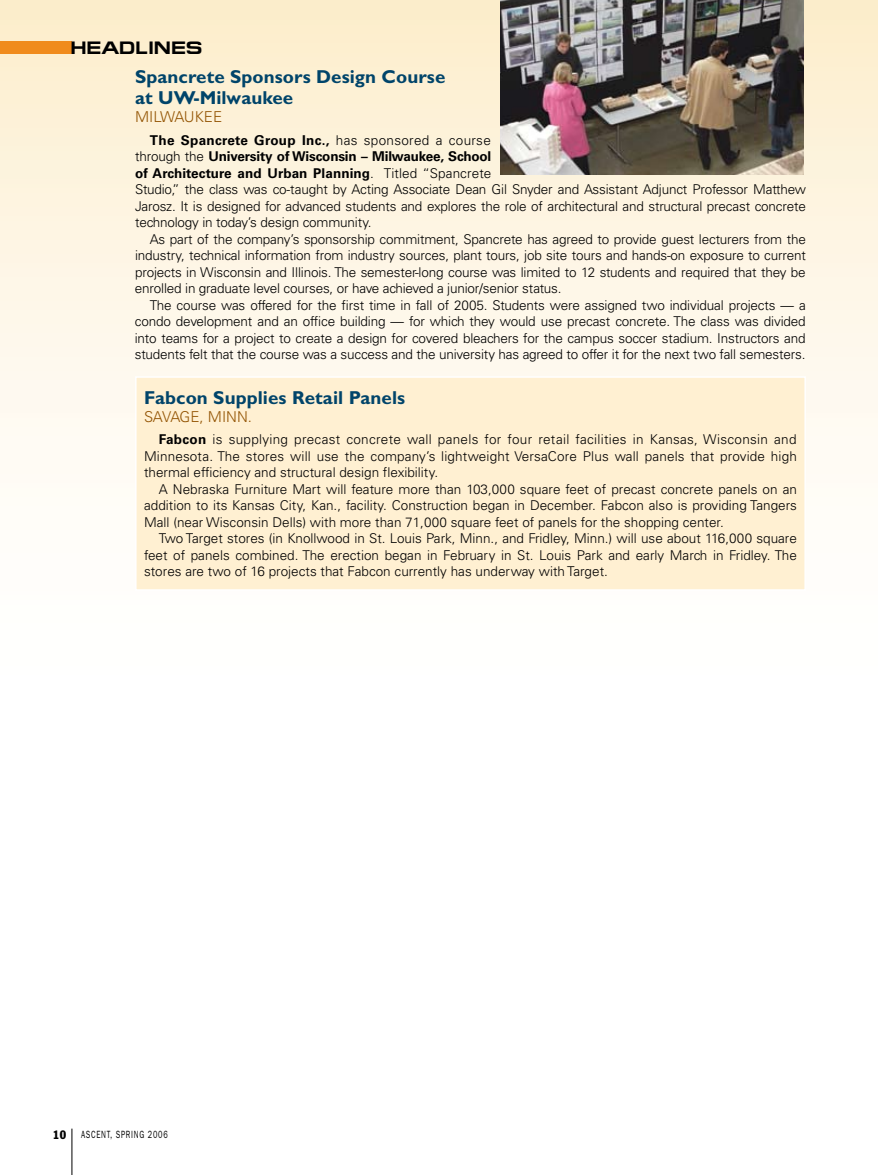
<style>
.page{position:relative;width:878px;height:1175px;background:#fff}
.page>*{position:absolute;margin:0;border:0;box-sizing:border-box;transform-origin:0 0}
.t1{font:700 18.75px/21px "Gill Sans";letter-spacing:.005em;color:#00446a}
.t2{font:700 18px "Micro Extended";color:#000}
.t3{font:300 15px "Univers";color:#935403}
.t4{font:300 13.5px/16.5px "Univers";letter-spacing:-.015em;color:#000;text-align:justify}
.t5{font:10.5px "Franklin Gothic";letter-spacing:.1em;color:#000;scale:.7 1}
.s1{font-weight:700}
.s2{font-stretch:condensed;font-size:12px}
</style>
<div class="page">
<div style="left:0;top:0;width:878px;height:1174px;background:linear-gradient(to bottom,#fdf2da,#fff)"></div>
<div style="left:136px;top:377px;width:669px;height:213px;background:#fff0d2"></div>
<div style="left:135px;top:376px;width:671px;height:215px;border:2px solid #fff"></div>
<hr style="left:72px;top:1128px;width:1px;height:46px;background:#000">
<img style="left:500px;top:0;width:303px;height:174px">
<div style="left:0;top:42px;width:72px;height:12px;background:#f08b1d"></div>
<h2 class="t2" style="left:71px;top:38px;width:133px">HEADLINES</h2>
<h1 class="t1" style="left:135px;top:66px;width:312px">Spancrete Sponsors Design Course at UW-Milwaukee</h1>
<p class="t3" style="left:135px;top:108px;width:89px">M ilwaukee</p>
<p class="t4" style="left:135px;top:132px;width:672px;text-align:left;text-indent:15px"><span class="s1">The Spancrete Group Inc.,</span> has sponsored a course<br>through the <span class="s1">University of Wisconsin – Milwaukee, School<br>of Architecture and Urban Planning</span>. Titled “Spancrete<br>Studio,” the class was co-taught by Acting Associate Dean Gil Snyder and Assistant Adjunct Professor Matthew Jarosz. It is designed for advanced students and explores the role of architectural and structural precast concrete technology in today’s design community.</p>
<p class="t4" style="left:135px;top:231px;width:672px;text-indent:15px">As part of the company’s sponsorship commitment, Spancrete has agreed to provide guest lecturers from the industry, technical information from industry sources, plant tours, job site tours and hands-on exposure to current projects in Wisconsin and I llinois. The semester-long course was limited to 12 students and required that they be enrolled in graduate level courses, or have achieved a junior/senior status.</p>
<p class="t4" style="left:135px;top:297px;width:672px;text-indent:15px">The course was offered for the first time in fall of 2005. Students were assigned two individual projects — a condo development and an office building — for which they would use precast concrete. The class was divided into teams for a project to create a design for covered bleachers for the campus soccer stadium. I nstructors and students felt that the course was a success and the university has agreed to offer it for the next two fall semesters.</p>
<h1 class="t1" style="left:144px;top:387px;width:263px">Fabcon Supplies Retail Panels</h1>
<p class="t3" style="left:144px;top:407px;width:109px">Savage, M inn .</p>
<p class="t4" style="left:144px;top:431px;width:654px;text-indent:15px"><span class="s1">Fabcon</span> is supplying precast concrete wall panels for four retail facilities in Kansas, Wisconsin and M innesota. The stores will use the company’s lightweight VersaCore Plus wall panels that provide high thermal efficiency and structural design flexibility.</p>
<p class="t4" style="left:144px;top:480px;width:654px;text-indent:15px">A Nebraska Furniture Mart will feature more than 103,000 square feet of precast concrete panels on an addition to its Kansas City, Kan., facility. Construction began in December. Fabcon also is providing Tangers Mall (near Wisconsin Dells) with more than 71,000 square feet of panels for the shopping center.</p>
<p class="t4" style="left:144px;top:530px;width:654px;text-indent:15px">Two Target stores (in Knollwood in St. Louis Park, M inn., and Fridley, M inn.) will use about 116,000 square feet of panels combined. The erection began in February in St. Louis Park and early March in Fridley. The stores are two of 16 projects that Fabcon currently has underway with Target.</p>
<p class="t5" style="left:53px;top:1128px;width:166px"><span class="s2">10</span> ASCENT, SPRING 2006</p>
</div>
